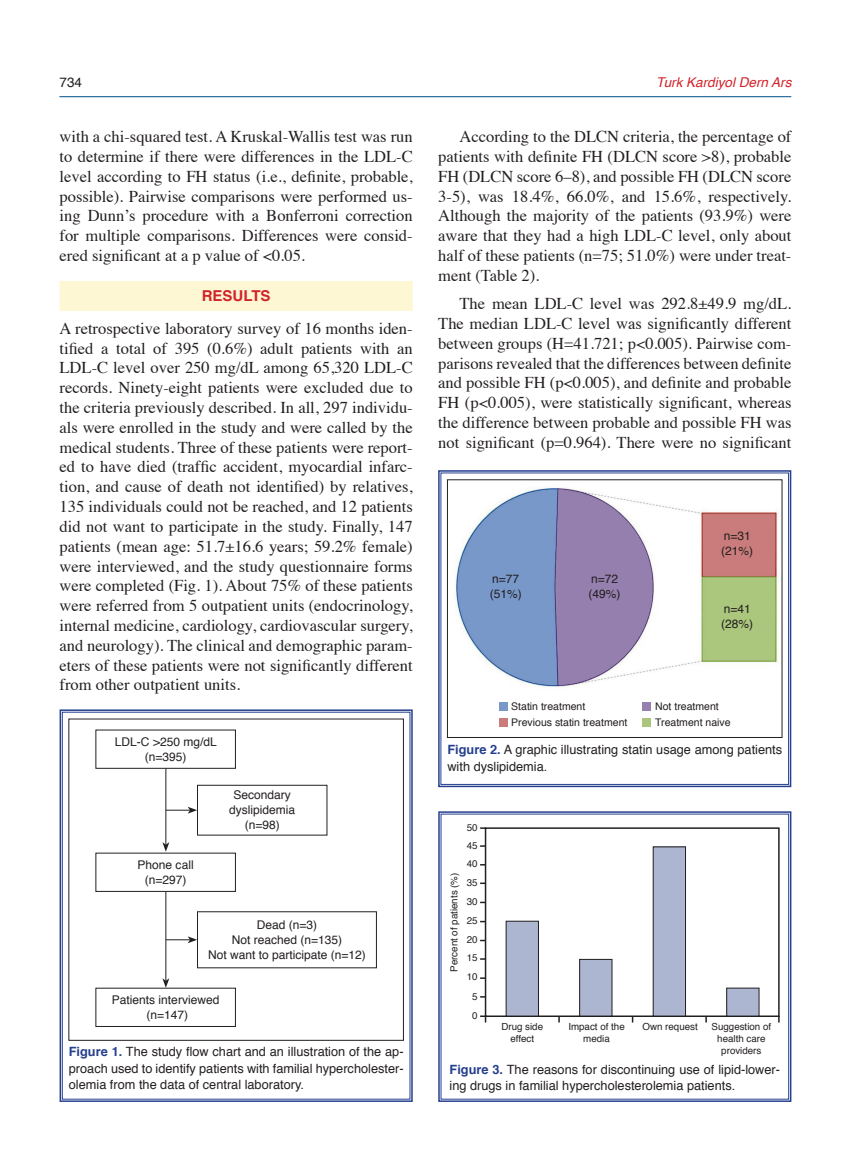
<style>
.page{position:relative;width:851px;height:1170px;background:#fff}
.page>*{position:absolute;margin:0;border:0;box-sizing:border-box;transform-origin:0 0}
.t1{font:16.5px/19.8px "Times";color:#231f20;text-align:justify}
.t2{font:700 15px "Helvetica";color:#d1232a}
.t3{font:italic 13.5px "Helvetica";color:#d1232a}
.t4{font:13.5px "Helvetica";color:#231f20}
.t5{font:12.75px/16.5px "Helvetica";color:#231f20}
.t6{font:12px/15px "Helvetica";color:#231f20;text-align:center}
.t7{font:10.5px "Helvetica";color:#231f20}
.t8{font:9.75px/18.8px "Helvetica";color:#231f20;text-align:center}
.s1{font-weight:700;color:#253f8e}
</style>
<div class="page">
<hr style="left:59px;top:96px;width:732px;height:1px;background:#01508b">
<div style="left:60px;top:281px;width:352px;height:30px;background:#fef7d4"></div>
<svg style="left:59px;top:709px;width:354px;height:393px"></svg>
<hr style="left:165px;top:768px;width:1px;height:76px;background:#231f20">
<svg style="left:162px;top:842px;width:7px;height:9px"></svg>
<hr style="left:165px;top:891px;width:1px;height:89px;background:#231f20">
<svg style="left:162px;top:978px;width:7px;height:9px"></svg>
<svg style="left:166px;top:936px;width:31px;height:7px"></svg>
<div style="left:197px;top:784px;width:130px;height:51px;border:1px solid #231f20"></div>
<svg style="left:166px;top:806px;width:31px;height:7px"></svg>
<svg style="left:438px;top:470px;width:354px;height:317px"></svg>
<img style="left:452px;top:482px;width:328px;height:207px">
<div style="left:498px;top:702px;width:9px;height:8px;background:#7898c8"></div>
<div style="left:642px;top:702px;width:9px;height:8px;background:#9580af"></div>
<div style="left:498px;top:718px;width:9px;height:8px;background:#ca7c7b"></div>
<div style="left:642px;top:718px;width:9px;height:8px;background:#abc57d"></div>
<svg style="left:438px;top:811px;width:354px;height:291px"></svg>
<div style="left:484px;top:827px;width:295px;height:189px;border:2px solid #231f20"></div>
<svg style="left:480px;top:1015px;width:6px;height:7px"></svg>
<svg style="left:631px;top:1015px;width:2px;height:7px"></svg>
<div style="left:506px;top:921px;width:32px;height:94px;background:#adb6d0"></div>
<div style="left:653px;top:846px;width:32px;height:169px;background:#adb6d0"></div>
<div style="left:652px;top:846px;width:33px;height:170px;border:1px solid #231f20"></div>
<div style="left:579px;top:959px;width:33px;height:56px;background:#adb6d0"></div>
<div style="left:579px;top:958px;width:33px;height:58px;border:1px solid #231f20"></div>
<div style="left:726px;top:988px;width:33px;height:27px;background:#adb6d0"></div>
<p class="t4" style="left:60px;top:72px;width:24px">734</p>
<p class="t3" style="left:656px;top:71px;width:137px">Turk Kardiyol Dern Ars</p>
<p class="t1" style="left:60px;top:125px;width:354px">with a chi-squared test. A Kruskal-Wallis test was run to determine if there were differences in the LDL-C level according to FH status (i.e., definite, probable, possible). Pairwise comparisons were performed us&shy;ing Dunn’s procedure with a Bonferroni correction for multiple comparisons. Differences were consid&shy;ered significant at a p value of &lt;0.05.</p>
<p class="t2" style="left:202px;top:284px;width:70px">RESULTS</p>
<p class="t1" style="left:60px;top:317px;width:354px">A retrospective laboratory survey of 16 months iden&shy;tified a total of 395 (0.6%) adult patients with an LDL-C level over 250 mg/dL among 65,320 LDL-C records. Ninety-eight patients were excluded due to the criteria previously described. In all, 297 individu&shy;als were enrolled in the study and were called by the medical students. Three of these patients were report&shy;ed to have died (traffic accident, myocardial infarc&shy;tion, and cause of death not identified) by relatives, 135 individuals could not be reached, and 12 patients did not want to participate in the study. Finally, 147 patients (mean age: 51.7±16.6 years; 59.2% female) were interviewed, and the study questionnaire forms were completed (Fig. 1). About 75% of these patients were referred from 5 outpatient units (endocrinology, internal medicine, cardiology, cardiovascular surgery, and neurology). The clinical and demographic param&shy;eters of these patients were not significantly different from other outpatient units.</p>
<p class="t6" style="left:115px;top:734px;width:103px">LDL-C &gt;250 mg/dL (n=395)</p>
<p class="t6" style="left:138px;top:857px;width:58px">Phone call (n=297)</p>
<p class="t6" style="left:229px;top:787px;width:68px">Secondary dyslipidemia (n=98)</p>
<p class="t6" style="left:208px;top:917px;width:159px">Dead (n=3)<br>Not reached (n=135)<br>Not want to participate (n=12)</p>
<p class="t6" style="left:112px;top:992px;width:109px">Patients interviewed (n=147)</p>
<p class="t5" style="left:69px;top:1043px;width:336px;text-align:justify"><span class="s1">Figure 1.</span> The study flow chart and an illustration of the ap&shy;proach used to identify patients with familial hypercholester&shy;olemia from the data of central laboratory.</p>
<p class="t1" style="left:438px;top:125px;width:354px;text-indent:21px">According to the DLCN criteria, the percentage of patients with definite FH (DLCN score &gt;8), probable FH (DLCN score 6–8), and possible FH (DLCN score 3-5), was 18.4%, 66.0%, and 15.6%, respectively.<br>Although the majority of the patients (93.9%) were aware that they had a high LDL-C level, only about half of these patients (n=75; 51.0%) were under treat&shy;ment (Table 2).</p>
<p class="t1" style="left:438px;top:292px;width:354px;text-indent:21px">The mean LDL-C level was 292.8±49.9 mg/dL.<br>The median LDL-C level was significantly different between groups (H=41.721; p&lt;0.005). Pairwise com&shy;parisons revealed that the differences between definite and possible FH (p&lt;0.005), and definite and probable FH (p&lt;0.005), were statistically significant, whereas the difference between probable and possible FH was not significant (p=0.964). There were no significant</p>
<p class="t6" style="left:489px;top:572px;width:34px;text-align:left">n=77 (51%)</p>
<p class="t6" style="left:588px;top:572px;width:34px;text-align:left">n=72 (49%)</p>
<p class="t6" style="left:721px;top:529px;width:34px;text-align:left">n=31 (21%)</p>
<p class="t6" style="left:721px;top:601px;width:34px;text-align:left">n=41 (28%)</p>
<p class="t7" style="left:511px;top:698px;width:76px">Statin treatment</p>
<p class="t7" style="left:655px;top:698px;width:65px">Not treatment</p>
<p class="t7" style="left:511px;top:714px;width:118px">Previous statin treatment</p>
<p class="t7" style="left:655px;top:714px;width:77px">Treatment naive</p>
<p class="t5" style="left:447px;top:741px;width:336px"><span class="s1">Figure 2.</span> A graphic illustrating statin usage among patients with dyslipidemia.</p>
<p class="t8" style="left:466px;top:818px;width:12px">50<br>45<br>40<br>35<br>30<br>25<br>20<br>15<br>10<br>5<br>0</p>
<p class="t8" style="left:445px;top:971px;width:101px;rotate:-90deg">Percent of patients (%)</p>
<p class="t8" style="left:501px;top:1021px;width:43px;line-height:11.7px">Drug side effect</p>
<p class="t8" style="left:568px;top:1021px;width:58px;line-height:11.7px">Impact of the media</p>
<p class="t8" style="left:642px;top:1017px;width:57px">Own request</p>
<p class="t8" style="left:711px;top:1021px;width:61px;line-height:11.7px">Suggestion of health care providers</p>
<p class="t5" style="left:449px;top:1061px;width:332px"><span class="s1">Figure 3.</span> The reasons for discontinuing use of lipid-lower&shy;ing drugs in familial hypercholesterolemia patients.</p>
</div>
